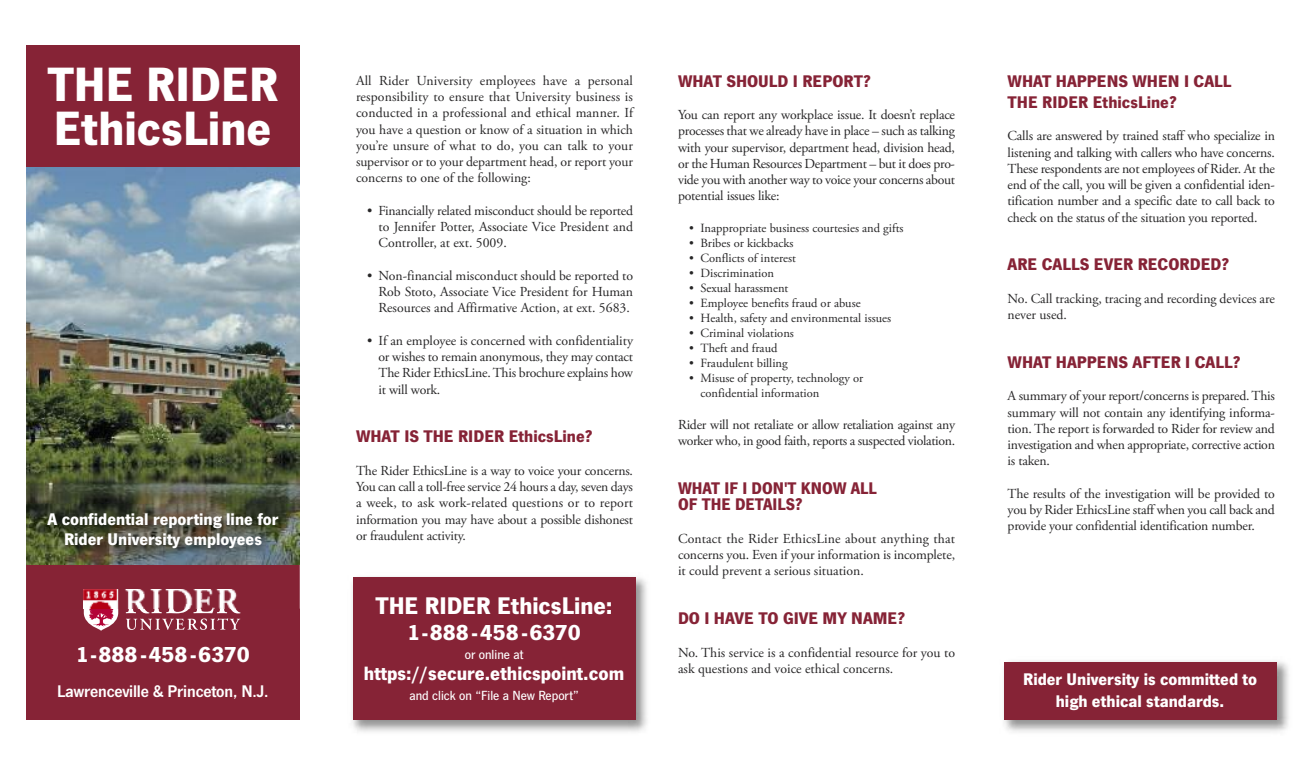
<style>
.page{position:relative;width:1305px;height:765px;background:#fff}
.page>*{position:absolute;margin:0;border:0;box-sizing:border-box;transform-origin:0 0}
.t1{font:700 50px/43.8px "News Got T";color:#fff}
.t2{font:700 25px "News Got T";color:#fff}
.t3{font:700 22.5px "News Got T";color:#fff}
.t4{font:700 20px "News Got T";color:#fff}
.t5{font:700 17.5px/21.2px "News Got T";color:#862336}
.t6{font:700 17.5px/20px "News Got T";color:#fff;text-align:center}
.t7{font:700 17.5px/16.2px "News Got T";color:#862336;scale:.96 1}
.t8{font:600 17.5px "News Got T";letter-spacing:-.01em;color:#fff}
.t9{font:13.75px/16.2px "Adobe Garamond Pro";letter-spacing:-.015em;color:#272627;text-align:justify}
.t10{font:500 13.75px "News Got T";color:#fff}
.t11{font:12.5px/15px "Adobe Garamond Pro";color:#272627}
</style>
<div class="page">
<div style="left:26px;top:565px;width:274px;height:155px;background:#862336"></div>
<svg style="left:84px;top:608px;width:34px;height:23px"></svg>
<svg style="left:126px;top:608px;width:114px;height:22px"></svg>
<img style="left:26px;top:166px;width:274px;height:442px">
<img style="left:84px;top:589px;width:156px;height:19px">
<img style="left:26px;top:505px;width:274px;height:60px">
<div style="left:26px;top:45px;width:274px;height:121px;background:#862336"></div>
<img style="left:352px;top:577px;width:295px;height:155px">
<div style="left:353px;top:578px;width:282px;height:142px;background:#862336"></div>
<img style="left:1004px;top:661px;width:285px;height:71px">
<div style="left:1005px;top:662px;width:272px;height:58px;background:#862336"></div>
<h1 class="t1" style="left:47px;top:62px;width:232px">THE RIDER<br>EthicsLine</h1>
<p class="t9" style="left:356px;top:74px;width:279px">All Rider University employees have a personal responsibility to ensure that University business is conducted in a professional and ethical manner. If you have a question or know of a situation in which you’re unsure of what to do, you can talk to your supervisor or to your department head, or report your concerns to one of the following:</p>
<p class="t9" style="left:379px;top:204px;width:256px;text-indent:-11px">• Financially related misconduct should be reported to Jennifer Potter, Associate Vice President and Controller, at ext. 5009.</p>
<p class="t9" style="left:379px;top:269px;width:256px;text-indent:-11px">• Non-financial misconduct should be reported to Rob Stoto, Associate Vice President for Human Resources and Affirmative Action, at ext. 5683.</p>
<p class="t9" style="left:379px;top:334px;width:256px;text-indent:-11px">• If an employee is concerned with confidentiality or wishes to remain anonymous, they may contact The Rider EthicsLine.This brochure explains how it will work.</p>
<p class="t5" style="left:356px;top:426px;width:238px">WHAT IS THE RIDER EthicsLine?</p>
<p class="t9" style="left:356px;top:464px;width:279px">The Rider EthicsLine is a way to voice your concerns.<br>You can call a toll-free service 24 hours a day, seven days a week, to ask work-related questions or to report information you may have about a possible dishonest or fraudulent activity.</p>
<p class="t6" style="left:48px;top:508px;width:233px">A confidential reporting line for<br>Rider University employees</p>
<h3 class="t3" style="left:76px;top:641px;width:175px">1-888 -458 -6370</h3>
<p class="t8" style="left:57px;top:681px;width:213px">Lawrenceville &amp; Princeton, N.J.</p>
<h2 class="t2" style="left:375px;top:591px;width:239px">THE RIDER EthicsLine:</h2>
<h3 class="t3" style="left:407px;top:619px;width:175px">1-888 -458 -6370</h3>
<p class="t10" style="left:465px;top:646px;width:60px">or online at</p>
<h3 class="t4" style="left:364px;top:662px;width:262px">https://secure.ethicspoint.com</h3>
<p class="t10" style="left:409px;top:688px;width:171px">and click on “File a New Report”</p>
<p class="t5" style="left:678px;top:70px;width:195px">WHAT SHOULD I REPORT?</p>
<p class="t9" style="left:678px;top:108px;width:279px">You can report any workplace issue. It doesn’t replace processes that we already have in place – such as talking with your supervisor, department head, division head, or the Human Resources Department – but it does pro&shy;vide you with another way to voice your concerns about potential issues like:</p>
<p class="t11" style="left:689px;top:221px;width:216px">• Inappropriate business courtesies and gifts</p>
<p class="t11" style="left:689px;top:236px;width:106px">• Bribes or kickbacks</p>
<p class="t11" style="left:689px;top:251px;width:108px">• Conflicts of interest</p>
<p class="t11" style="left:689px;top:266px;width:86px">• Discrimination</p>
<p class="t11" style="left:689px;top:281px;width:101px">• Sexual harassment</p>
<p class="t11" style="left:689px;top:296px;width:173px">• Employee benefits fraud or abuse</p>
<p class="t11" style="left:689px;top:311px;width:203px">• Health, safety and environmental issues</p>
<p class="t11" style="left:689px;top:326px;width:106px">• Criminal violations</p>
<p class="t11" style="left:689px;top:341px;width:90px">• Theft and fraud</p>
<p class="t11" style="left:689px;top:356px;width:100px">• Fraudulent billing</p>
<p class="t11" style="left:701px;top:371px;width:164px;text-indent:-11px">• Misuse of property, technology or confidential information</p>
<p class="t9" style="left:678px;top:418px;width:279px">Rider will not retaliate or allow retaliation against any worker who, in good faith, reports a suspected violation.</p>
<p class="t7" style="left:678px;top:480px;width:209px">WHAT IF I DON'T KNOW ALL<br>OF THE DETAILS?</p>
<p class="t9" style="left:678px;top:532px;width:279px">Contact the Rider EthicsLine about anything that concerns you. Even if your information is incomplete, it could prevent a serious situation.</p>
<p class="t5" style="left:678px;top:608px;width:229px">DO I HAVE TO GIVE MY NAME?</p>
<p class="t9" style="left:678px;top:645px;width:279px">No. This service is a confidential resource for you to ask questions and voice ethical concerns.</p>
<p class="t5" style="left:1008px;top:70px;width:225px">WHAT HAPPENS WHEN I CALL<br>THE RIDER EthicsLine?</p>
<p class="t9" style="left:1008px;top:129px;width:269px">Calls are answered by trained staff who specialize in listening and talking with callers who have concerns.<br>These respondents are not employees of Rider. At the end of the call, you will be given a confidential iden&shy;tification number and a specific date to call back to check on the status of the situation you reported.</p>
<p class="t5" style="left:1008px;top:254px;width:223px">ARE CALLS EVER RECORDED?</p>
<p class="t9" style="left:1008px;top:292px;width:269px">No. Call tracking, tracing and recording devices are never used.</p>
<p class="t5" style="left:1008px;top:351px;width:235px">WHAT HAPPENS AFTER I CALL?</p>
<p class="t9" style="left:1008px;top:389px;width:269px">A summary of your report/concerns is prepared.This summary will not contain any identifying informa&shy;tion. The report is forwarded to Rider for review and investigation and when appropriate, corrective action is taken.</p>
<p class="t9" style="left:1008px;top:487px;width:269px">The results of the investigation will be provided to you by Rider EthicsLine staff when you call back and provide your confidential identification number.</p>
<p class="t6" style="left:1023px;top:669px;width:235px;line-height:21.2px">Rider University is committed to high ethical standards.</p>
</div>
